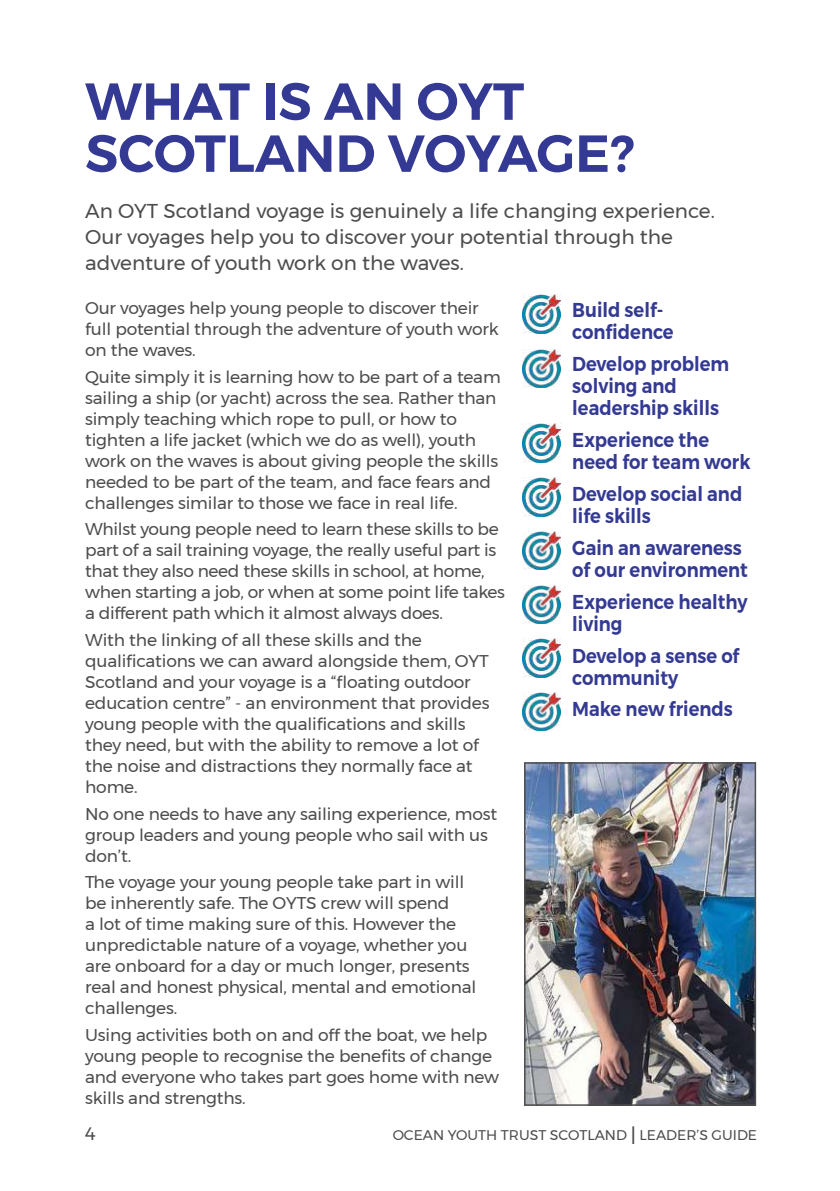
<style>
.page{position:relative;width:840px;height:1191px;background:#fff}
.page>*{position:absolute;margin:0;border:0;box-sizing:border-box;transform-origin:0 0}
.t1{font:600 52px/52px "Montserrat";color:#343a93}
.t2{font:600 20px/22px "Montserrat";color:#343a93;scale:.9 1}
.t3{font:20px/26px "Montserrat";color:#4d4d4f}
.t4{font:18px "Montserrat";color:#4d4d4f}
.t5{font:17px/21px "Montserrat";letter-spacing:-.01em;color:#4d4d4f}
.t6{font:14px "Montserrat";color:#4d4d4f}
.s1{font-size:24px}
</style>
<div class="page">
<img style="left:526px;top:765px;width:226px;height:337px">
<div style="left:523px;top:762px;width:232px;height:343px;border:2px solid #4d4d4f"></div>
<img style="left:522px;top:295px;width:38px;height:38px">
<img style="left:522px;top:349px;width:38px;height:39px">
<img style="left:522px;top:424px;width:38px;height:38px">
<img style="left:522px;top:477px;width:38px;height:39px">
<img style="left:522px;top:531px;width:38px;height:38px">
<img style="left:522px;top:585px;width:38px;height:38px">
<img style="left:522px;top:638px;width:38px;height:39px">
<img style="left:522px;top:692px;width:38px;height:38px">
<h1 class="t1" style="left:85px;top:75px;width:550px">WHAT IS AN OYT<br>SCOTLAND VOYAGE?</h1>
<p class="t3" style="left:85px;top:198px;width:631px">An OYT Scotland voyage is genuinely a life changing experience.<br>Our voyages help you to discover your potential through the adventure of youth work on the waves.</p>
<p class="t2" style="left:572px;top:299px;width:114px">Build self&shy;confidence</p>
<p class="t2" style="left:572px;top:353px;width:176px">Develop problem solving and leadership skills</p>
<p class="t2" style="left:572px;top:429px;width:199px">Experience the need for team work</p>
<p class="t2" style="left:572px;top:482px;width:190px">Develop social and life skills</p>
<p class="t2" style="left:572px;top:536px;width:196px">Gain an awareness of our environment</p>
<p class="t2" style="left:572px;top:590px;width:196px">Experience healthy living</p>
<p class="t2" style="left:572px;top:644px;width:187px">Develop a sense of community</p>
<p class="t2" style="left:572px;top:698px;width:180px">Make new friends</p>
<p class="t5" style="left:85px;top:297px;width:415px">Our voyages help young people to discover their full potential through the adventure of youth work on the waves.</p>
<p class="t5" style="left:85px;top:366px;width:417px">Quite simply it is learning how to be part of a team sailing a ship (or yacht) across the sea. Rather than simply teaching which rope to pull, or how to tighten a life jacket (which we do as well), youth work on the waves is about giving people the skills needed to be part of the team, and face fears and challenges similar to those we face in real life.</p>
<p class="t5" style="left:85px;top:518px;width:421px">Whilst young people need to learn these skills to be part of a sail training voyage, the really useful part is that they also need these skills in school, at home, when starting a job, or when at some point life takes a different path which it almost always does.</p>
<p class="t5" style="left:85px;top:629px;width:405px">With the linking of all these skills and the qualifications we can award alongside them, OYT Scotland and your voyage is a “floating outdoor education centre” - an environment that provides young people with the qualifications and skills they need, but with the ability to remove a lot of the noise and distractions they normally face at home.</p>
<p class="t5" style="left:85px;top:803px;width:413px">No one needs to have any sailing experience, most group leaders and young people who sail with us don’t.</p>
<p class="t5" style="left:85px;top:871px;width:392px">The voyage your young people take part in will be inherently safe. The OYTS crew will spend<br>a lot of time making sure of this. However the unpredictable nature of a voyage, whether you are onboard for a day or much longer, presents real and honest physical, mental and emotional challenges.</p>
<p class="t5" style="left:85px;top:1024px;width:415px">Using activities both on and off the boat, we help young people to recognise the benefits of change and everyone who takes part goes home with new skills and strengths.</p>
<p class="t4" style="left:85px;top:1119px;width:12px">4</p>
<p class="t6" style="left:392px;top:1124px;width:365px">OCEAN YOUTH TRUST SCOTLAND <span class="s1">l</span> LEADER’S GUIDE</p>
</div>
